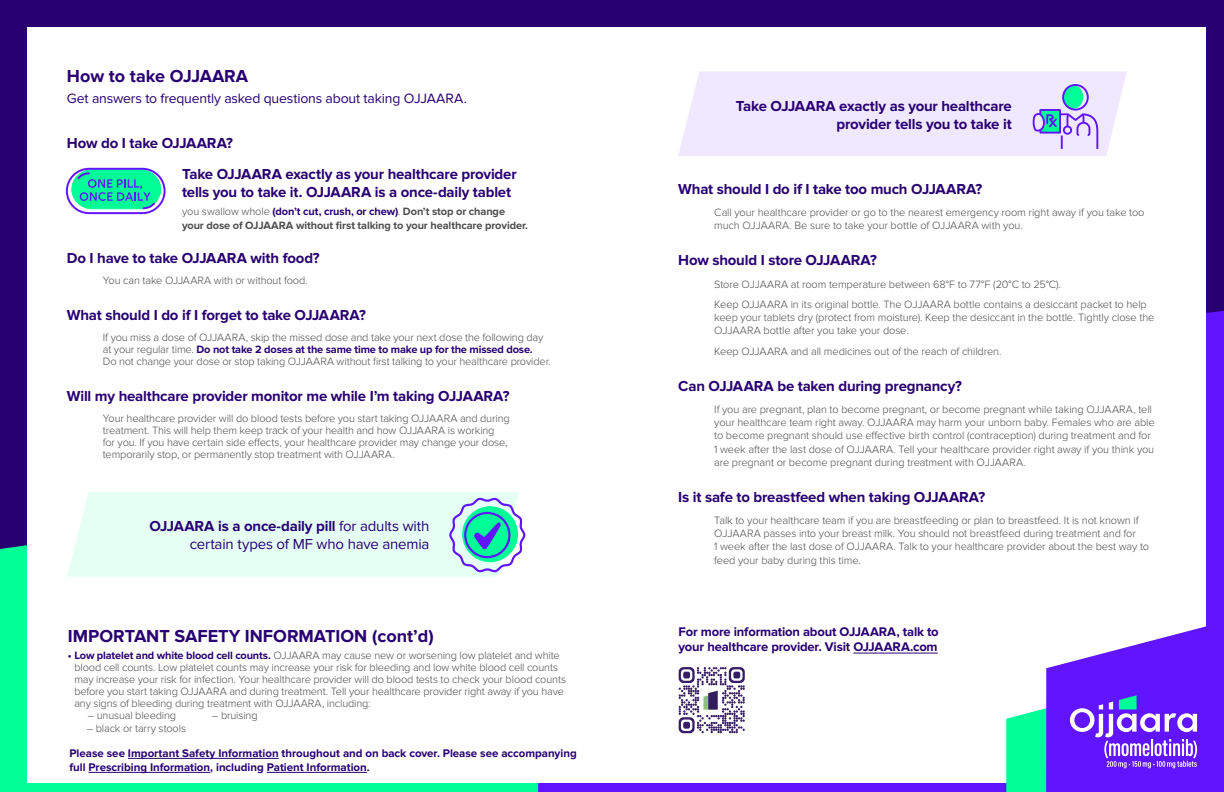
<style>
.page{position:relative;width:1224px;height:792px;background:#fff}
.page>*{position:absolute;margin:0;border:0;box-sizing:border-box;transform-origin:0 0}
.t1{font:700 18px "Proxima Nova";color:#280071}
.body_copy{font:700 15px/18px "Proxima Nova";letter-spacing:-.015em;color:#280071}
.sub_title{font:700 15px/18px "Proxima Nova";letter-spacing:-.015em;color:#280071;text-align:right}
.body_copy-2{font:15px/18px "Proxima Nova";letter-spacing:-.015em;color:#280071;text-align:right}
.t2{font:14px "Proxima Nova";letter-spacing:-.01em;color:#280071}
.sub_title-2{font:700 13px/15.6px "Proxima Nova";letter-spacing:-.015em;color:#280071}
.t3{font:700 11.5px/14px "Proxima Nova";color:#280071}
.body_copy-3{font:300 11px/13.2px "Proxima Nova";letter-spacing:-.01em;color:#4d4d4f}
.sub_title-3{font:300 11px/12px "Proxima Nova";letter-spacing:-.015em;color:#4d4d4f}
.body_copy-4{font:700 11px/13.2px "Proxima Nova";letter-spacing:-.01em;color:#4d4d4f}
.s1{font-weight:300}
.s2{color:#280071}
.s3{font-weight:700;color:#280071}
.s4{font-weight:700}
</style>
<div class="page">
<div style="left:612px;top:0;width:612px;height:311px;background:#280071"></div>
<div style="left:612px;top:311px;width:612px;height:481px;background:#6014ff"></div>
<div style="left:612px;top:27px;width:594px;height:756px;background:#fff"></div>
<svg style="left:1006px;top:622px;width:218px;height:170px"></svg>
<svg style="left:679px;top:667px;width:66px;height:66px"></svg>
<svg style="left:678px;top:72px;width:449px;height:84px;background:#e9e5fd"></svg>
<hr style="left:853px;top:653px;width:85px;height:1px;background:#280071">
<div style="left:538px;top:783px;width:74px;height:9px;background:#6014ff"></div>
<div style="left:0;top:0;width:612px;height:783px;background:#280071"></div>
<div style="left:0;top:545px;width:538px;height:247px;background:#00ff96"></div>
<div style="left:27px;top:27px;width:585px;height:756px;background:#fff"></div>
<hr style="left:128px;top:758px;width:151px;height:1px;background:#280071">
<hr style="left:89px;top:772px;width:121px;height:1px;background:#280071">
<hr style="left:267px;top:772px;width:100px;height:1px;background:#280071">
<div style="left:66px;top:168px;width:100px;height:46px;border:2px solid #6014ff;border-radius:22px"></div>
<svg style="left:71px;top:169px;width:90px;height:41px;background:#26d8b0"></svg>
<svg style="left:67px;top:492px;width:458px;height:85px;background:#d8f8f1"></svg>
<p class="t1" style="left:67px;top:65px;width:183px">How to take OJJAARA</p>
<p class="t2" style="left:67px;top:90px;width:401px">Get answers to frequently asked questions about taking OJJAARA.</p>
<p class="body_copy" style="left:67px;top:134px;width:168px">How do I take OJJAARA?</p>
<p class="body_copy" style="left:182px;top:166px;width:336px">Take OJJAARA exactly as your healthcare provider tells you to take it. OJJAARA is a once-daily tablet</p>
<p class="body_copy-4" style="left:182px;top:205px;width:348px"><span class="s1">you swallow whole</span> <span class="s2">(don’t cut, crush, or chew)</span><span class="s1">.</span> Don’t stop or change your dose of OJJAARA without first talking to your healthcare provider.</p>
<p class="body_copy" style="left:67px;top:250px;width:254px">Do I have to take OJJAARA with food?</p>
<p class="body_copy-3" style="left:103px;top:274px;width:206px">You can take OJJAARA with or without food.</p>
<p class="body_copy" style="left:67px;top:307px;width:300px">What should I do if I forget to take OJJAARA?</p>
<p class="body_copy-3" style="left:103px;top:332px;width:449px;line-height:12px">If you miss a dose of OJJAARA, skip the missed dose and take your next dose the following day at your regular time. <span class="s3">Do not take 2 doses at the same time to make up for the missed dose.<br></span>Do not change your dose or stop taking OJJAARA without first talking to your healthcare provider.</p>
<p class="sub_title" style="left:67px;top:388px;width:444px">Will my healthcare provider monitor me while I’m taking OJJAARA?</p>
<p class="sub_title-3" style="left:103px;top:413px;width:408px">Your healthcare provider will do blood tests before you start taking OJJAARA and during treatment. This will help them keep track of your health and how OJJAARA is working<br>for you. If you have certain side effects, your healthcare provider may change your dose, temporarily stop, or permanently stop treatment with OJJAARA.</p>
<p class="body_copy-2" style="left:149px;top:518px;width:282px"><span class="s4">OJJAARA is a once-daily pill</span> for adults with certain types of MF who have anemia</p>
<p class="t1" style="left:68px;top:626px;width:367px">IMPORTANT SAFETY INFORMATION (cont’d)</p>
<p class="body_copy-3" style="left:74px;top:649px;width:493px;line-height:12px;text-indent:-6px"><span class="s3">• Low platelet and white blood cell counts.</span> OJJAARA may cause new or worsening low platelet and white blood cell counts. Low platelet counts may increase your risk for bleeding and low white blood cell counts may increase your risk for infection. Your healthcare provider will do blood tests to check your blood counts before you start taking OJJAARA and during treatment. Tell your healthcare provider right away if you have any signs of bleeding during treatment with OJJAARA, including:</p>
<p class="body_copy-3" style="left:88px;top:709px;width:90px">– unusual bleeding</p>
<p class="body_copy-3" style="left:212px;top:709px;width:47px">– bruising</p>
<p class="body_copy-3" style="left:87px;top:722px;width:101px">– black or tarry stools</p>
<p class="t3" style="left:69px;top:746px;width:509px">Please see Important Safety Information throughout and on back cover. Please see accompanying full Prescribing Information, including Patient Information.</p>
<p class="sub_title" style="left:736px;top:97px;width:277px">Take OJJAARA exactly as your healthcare provider tells you to take it</p>
<p class="sub_title" style="left:678px;top:180px;width:306px">What should I do if I take too much OJJAARA?</p>
<p class="body_copy-3" style="left:714px;top:206px;width:432px">Call your healthcare provider or go to the nearest emergency room right away if you take too much OJJAARA. Be sure to take your bottle of OJJAARA with you.</p>
<p class="body_copy" style="left:678px;top:252px;width:200px">How should I store OJJAARA?</p>
<p class="body_copy-3" style="left:714px;top:278px;width:348px">Store OJJAARA at room temperature between 68°F to 77°F (20°C to 25°C).</p>
<p class="body_copy-3" style="left:714px;top:298px;width:442px">Keep OJJAARA in its original bottle. The OJJAARA bottle contains a desiccant packet to help keep your tablets dry (protect from moisture). Keep the desiccant in the bottle. Tightly close the<br>OJJAARA bottle after you take your dose.</p>
<p class="body_copy-3" style="left:714px;top:345px;width:289px">Keep OJJAARA and all medicines out of the reach of children.</p>
<p class="body_copy" style="left:678px;top:377px;width:285px">Can OJJAARA be taken during pregnancy?</p>
<p class="body_copy-3" style="left:714px;top:403px;width:442px">If you are pregnant, plan to become pregnant, or become pregnant while taking OJJAARA, tell your healthcare team right away. OJJAARA may harm your unborn baby. Females who are able to become pregnant should use effective birth control (contraception) during treatment and for 1 week after the last dose of OJJAARA. Tell your healthcare provider right away if you think you are pregnant or become pregnant during treatment with OJJAARA.</p>
<p class="body_copy" style="left:678px;top:488px;width:308px">Is it safe to breastfeed when taking OJJAARA?</p>
<p class="body_copy-3" style="left:714px;top:514px;width:436px">Talk to your healthcare team if you are breastfeeding or plan to breastfeed. It is not known if OJJAARA passes into your breast milk. You should not breastfeed during treatment and for<br>1 week after the last dose of OJJAARA. Talk to your healthcare provider about the best way to feed your baby during this time.</p>
<p class="sub_title-2" style="left:679px;top:624px;width:262px">For more information about OJJAARA, talk to your healthcare provider. Visit OJJAARA.com</p>
</div>
